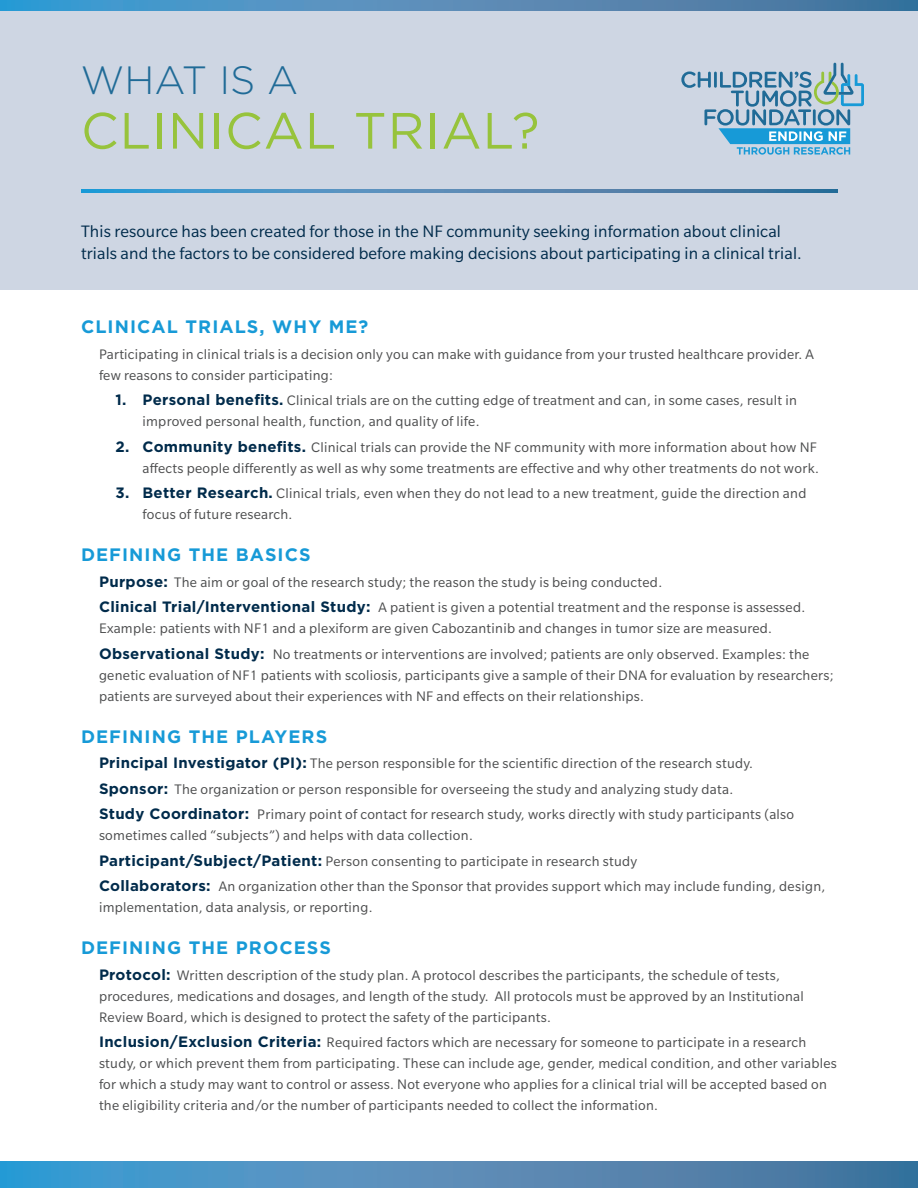
<style>
.page{position:relative;width:918px;height:1188px;background:#fff}
.page>*{position:absolute;margin:0;border:0;box-sizing:border-box;transform-origin:0 0}
.t1{font:50.85px "Gotham";letter-spacing:.02em;color:#97c33c}
.t2{font:300 39.45px "Gotham";color:#206b97}
.t3{font:18px/22.5px "Slate Pro";letter-spacing:.01em;color:#002b4b}
.t4{font:700 18px "Gotham";letter-spacing:.06em;color:#179ad7}
.t5{font:15px/21px "Slate Pro";letter-spacing:.02em;color:#4b4c4d}
.s1{font-family:"Gotham";font-weight:700;color:#002b4b}
</style>
<div class="page">
<div style="left:0;top:0;width:918px;height:290px;background:#ced6e3"></div>
<svg style="left:0;top:0;width:918px;height:11px;background:#4d8ab8"></svg>
<svg style="left:0;top:1162px;width:918px;height:26px;background:#4d8ab7"></svg>
<svg style="left:681px;top:63px;width:183px;height:92px"></svg>
<svg style="left:81px;top:189px;width:757px;height:3px;background:#4989b7"></svg>
<h2 class="t2" style="left:81px;top:55px;width:219px">WHAT IS A</h2>
<h1 class="t1" style="left:81px;top:98px;width:460px">CLINICAL TRIAL?</h1>
<p class="t3" style="left:81px;top:220px;width:722px">This resource has been created for those in the NF community seeking information about clinical trials and the factors to be considered before making decisions about participating in a clinical trial.</p>
<p class="t4" style="left:81px;top:315px;width:289px">CLINICAL TRIALS, WHY ME?</p>
<p class="t5" style="left:99px;top:344px;width:716px">Participating in clinical trials is a decision only you can make with guidance from your trusted healthcare provider. A few reasons to consider participating:</p>
<p class="t5" style="left:143px;top:390px;width:656px;text-indent:-27px"><span class="s1">1. Personal benefits.</span> Clinical trials are on the cutting edge of treatment and can, in some cases, result in improved personal health, function, and quality of life.</p>
<p class="t5" style="left:116px;top:437px;width:705px;text-align:right"><span class="s1">2. Community benefits.</span> Clinical trials can provide the NF community with more information about how NF affects people differently as well as why some treatments are effective and why other treatments do not work.</p>
<p class="t5" style="left:143px;top:483px;width:665px;text-indent:-27px"><span class="s1">3. Better Research.</span> Clinical trials, even when they do not lead to a new treatment, guide the direction and focus of future research.</p>
<p class="t4" style="left:81px;top:543px;width:231px">DEFINING THE BASICS</p>
<p class="t5" style="left:99px;top:569px;width:708px;line-height:25.5px"><span class="s1">Purpose:</span> The aim or goal of the research study; the reason the study is being conducted.<br><span class="s1">Clinical Trial/Interventional Study:</span> A patient is given a potential treatment and the response is assessed.</p>
<p class="t5" style="left:99px;top:616px;width:712px;line-height:25.5px">Example: patients with NF1 and a plexiform are given Cabozantinib and changes in tumor size are measured.<br><span class="s1">Observational Study:</span> No treatments or interventions are involved; patients are only observed. Examples: the</p>
<p class="t5" style="left:99px;top:665px;width:736px">genetic evaluation of NF1 patients with scoliosis, participants give a sample of their DNA for evaluation by researchers; patients are surveyed about their experiences with NF and effects on their relationships.</p>
<p class="t4" style="left:81px;top:725px;width:248px">DEFINING THE PLAYERS</p>
<p class="t5" style="left:99px;top:751px;width:697px;line-height:25.5px"><span class="s1">Principal Investigator (PI):</span> The person responsible for the scientific direction of the research study.<br><span class="s1">Sponsor:</span> The organization or person responsible for overseeing the study and analyzing study data.<br><span class="s1">Study Coordinator:</span> Primary point of contact for research study, works directly with study participants (also</p>
<p class="t5" style="left:99px;top:823px;width:728px;line-height:25.5px">sometimes called “subjects”) and helps with data collection.<br><span class="s1">Participant/Subject/Patient:</span> Person consenting to participate in research study<br><span class="s1">Collaborators:</span> An organization other than the Sponsor that provides support which may include funding, design,</p>
<p class="t5" style="left:99px;top:897px;width:275px">implementation, data analysis, or reporting.</p>
<p class="t4" style="left:81px;top:936px;width:251px">DEFINING THE PROCESS</p>
<p class="t5" style="left:99px;top:965px;width:706px"><span class="s1">Protocol:</span> Written description of the study plan. A protocol describes the participants, the schedule of tests, procedures, medications and dosages, and length of the study. All protocols must be approved by an Institutional<br>Review Board, which is designed to protect the safety of the participants.</p>
<p class="t5" style="left:99px;top:1032px;width:740px"><span class="s1">Inclusion/Exclusion Criteria:</span> Required factors which are necessary for someone to participate in a research study, or which prevent them from participating. These can include age, gender, medical condition, and other variables for which a study may want to control or assess. Not everyone who applies for a clinical trial will be accepted based on the eligibility criteria and/or the number of participants needed to collect the information.</p>
</div>
